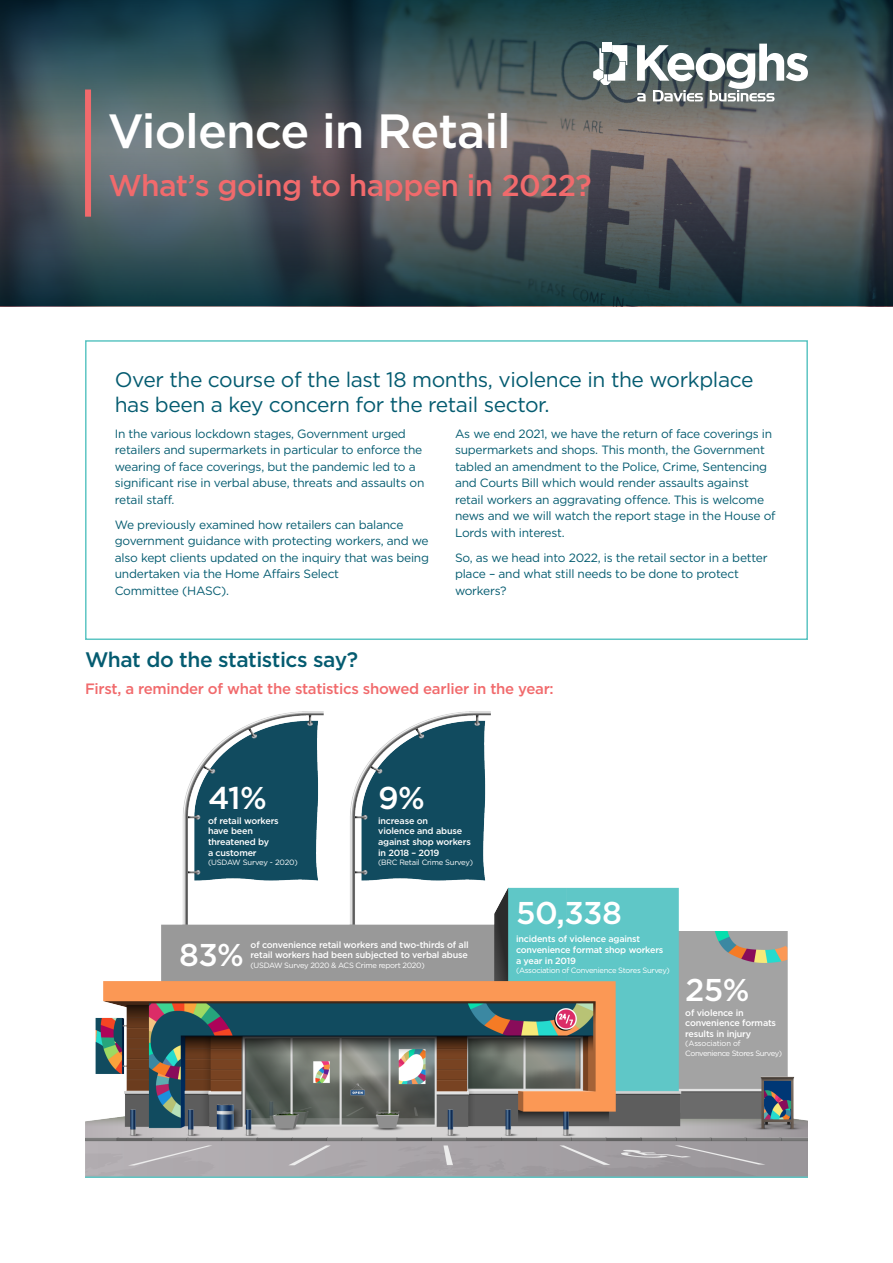
<style>
.page{position:relative;width:893px;height:1263px;background:#fff}
.page>*{position:absolute;margin:0;border:0;box-sizing:border-box;transform-origin:0 0}
.t1{font:500 48px "Gotham";letter-spacing:-.02em;color:#fff}
.t2{font:500 31.5px "Gotham";letter-spacing:-.02em;color:#fff}
.t3{font:500 30px "Gotham";letter-spacing:-.02em;color:#f16a6c}
.t4{font:21px/25.5px "Gotham";letter-spacing:-.02em;color:#045b70}
.t5{font:500 21px "Gotham";letter-spacing:-.02em;color:#045b70}
.t6{font:500 15px "Gotham";letter-spacing:-.02em;color:#f16a6c}
.t7{font:12px/16.5px "Gotham";letter-spacing:-.02em;color:#045b70}
.t8{font:500 9px/10.8px "Gotham";letter-spacing:-.02em;color:#fff}
.t9{font:7.65px/9.1px "Gotham";letter-spacing:-.04em;color:#fff}
.t10{font:7.65px "Gotham";letter-spacing:-.02em;color:#fff}
</style>
<div class="page">
<div style="left:85px;top:340px;width:723px;height:300px;border:2px solid #5dc5c3"></div>
<svg style="left:0;top:185px;width:893px;height:121px"></svg>
<svg style="left:0;top:0;width:893px;height:185px"></svg>
<svg style="left:593px;top:45px;width:34px;height:40px"></svg>
<div style="left:602px;top:43px;width:9px;height:9px;background:#fff"></div>
<svg style="left:637px;top:44px;width:171px;height:57px"></svg>
<div style="left:85px;top:90px;width:6px;height:127px;background:#f16a6c"></div>
<img style="left:85px;top:711px;width:723px;height:465px">
<hr style="left:85px;top:1176px;width:723px;height:2px;background:#5dc5c3">
<h1 class="t1" style="left:108px;top:99px;width:405px">Violence in Retail</h1>
<h3 class="t3" style="left:109px;top:166px;width:485px">What’s going to happen in 2022?</h3>
<h3 class="t4" style="left:115px;top:366px;width:640px">Over the course of the last 18 months, violence in the workplace has been a key concern for the retail sector.</h3>
<p class="t7" style="left:115px;top:425px;width:311px">In the various lockdown stages, Government urged retailers and supermarkets in particular to enforce the wearing of face coverings, but the pandemic led to a significant rise in verbal abuse, threats and assaults on retail staff.</p>
<p class="t7" style="left:115px;top:516px;width:316px">We previously examined how retailers can balance government guidance with protecting workers, and we also kept clients updated on the inquiry that was being undertaken via the Home Affairs Select<br>Committee (HASC).</p>
<p class="t7" style="left:455px;top:425px;width:322px">As we end 2021, we have the return of face coverings in supermarkets and shops. This month, the Government tabled an amendment to the Police, Crime, Sentencing and Courts Bill which would render assaults against retail workers an aggravating offence. This is welcome news and we will watch the report stage in the House of Lords with interest.</p>
<p class="t7" style="left:455px;top:549px;width:314px">So, as we head into 2022, is the retail sector in a better place – and what still needs to be done to protect workers?</p>
<h3 class="t5" style="left:85px;top:646px;width:274px">What do the statistics say?</h3>
<p class="t6" style="left:85px;top:679px;width:470px">First, a reminder of what the statistics showed earlier in the year:</p>
<h2 class="t2" style="left:208px;top:777px;width:60px">41%</h2>
<h2 class="t2" style="left:378px;top:777px;width:48px">9%</h2>
<p class="t8" style="left:208px;top:815px;width:72px">of retail workers have been threatened by<br>a customer</p>
<p class="t10" style="left:208px;top:858px;width:91px">(USDAW Survey - 2020)</p>
<p class="t8" style="left:378px;top:815px;width:94px">increase on<br>violence and abuse against shop workers in 2018 – 2019</p>
<p class="t9" style="left:378px;top:858px;width:96px">(BRC Retail Crime Survey)</p>
<h2 class="t2" style="left:179px;top:934px;width:66px">83%</h2>
<p class="t8" style="left:251px;top:939px;width:220px">of convenience retail workers and two-thirds of all retail workers had been subjected to verbal abuse</p>
<p class="t9" style="left:251px;top:960px;width:176px">(USDAW Survey 2020 &amp; ACS Crime report 2020)</p>
<h2 class="t2" style="left:516px;top:892px;width:107px">50,338</h2>
<p class="t8" style="left:516px;top:933px;width:149px">incidents of violence against convenience format shop workers a year in 2019</p>
<p class="t9" style="left:516px;top:965px;width:155px">(Association of Convenience Stores Survey)</p>
<h2 class="t2" style="left:685px;top:969px;width:66px">25%</h2>
<p class="t8" style="left:685px;top:1007px;width:92px">of violence in convenience formats results in injury</p>
<p class="t9" style="left:685px;top:1039px;width:99px">(Association of<br>Convenience Stores Survey)</p>
</div>
